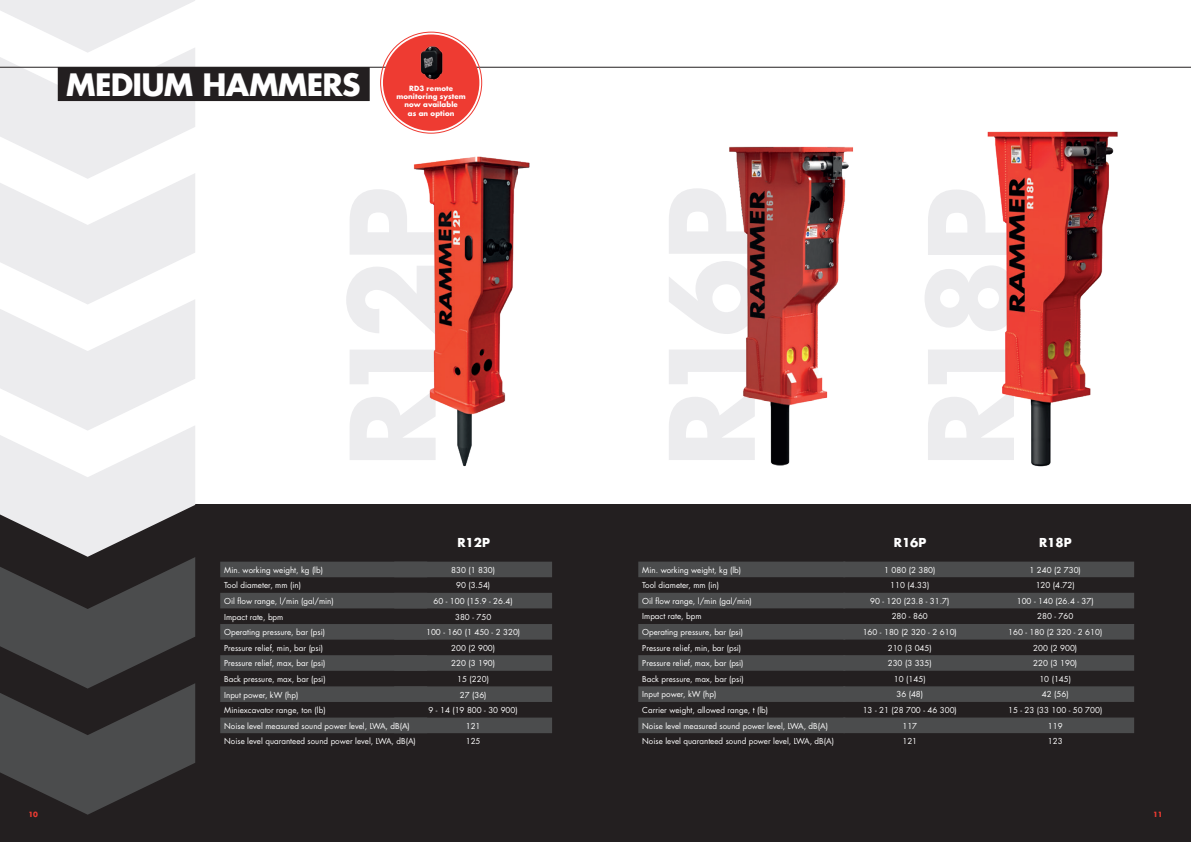
<style>
.page{position:relative;width:1191px;height:842px;background:#fff}
.page>*{position:absolute;margin:0;border:0;box-sizing:border-box;transform-origin:0 0}
.t1{font:700 30px "Futura Std";letter-spacing:-.025em;color:#fff}
.t2{font:700 12px "Futura Std";color:#fff}
.t3{font:8px/15.6px "Futura Std";color:#fff}
.t4{font:700 7px/8.4px "Futura Std";letter-spacing:.015em;color:#fff;text-align:center}
.t5{font:700 7px "Futura Std";color:#ee3b32}
</style>
<div class="page">
<div style="left:58px;top:67px;width:312px;height:34px;background:#231f20"></div>
<div style="left:0;top:505px;width:1191px;height:337px;background:#231f20"></div>
<hr style="left:0;top:67px;width:1191px;height:1px;background:#231f20">
<svg style="left:638px;top:562px;width:205px;height:171px"></svg>
<svg style="left:843px;top:562px;width:291px;height:171px;fill:#4b4c4d"></svg>
<img style="left:987px;top:131px;width:131px;height:336px">
<svg style="left:220px;top:562px;width:332px;height:171px"></svg>
<img style="left:391px;top:114px;width:139px;height:353px">
<img style="left:729px;top:146px;width:124px;height:320px">
<svg style="left:0;top:0;width:195px;height:815px"></svg>
<div style="left:383px;top:34px;width:96px;height:97px;background:#ee3b32;border-radius:50%"></div>
<img style="left:410px;top:37px;width:42px;height:43px">
<h1 class="t1" style="left:66px;top:64px;width:296px">MEDIUM HAMMERS</h1>
<p class="t4" style="left:396px;top:84px;width:71px">RD3 remote monitoring system now available<br>as an option</p>
<p class="t3" style="left:224px;top:562px;width:193px">Min. working weight, kg (lb)<br>Tool diameter, mm (in)<br>Oil flow range, l/min (gal/min)<br>Impact rate, bpm<br>Operating pressure, bar (psi)<br>Pressure relief, min, bar (psi)<br>Pressure relief, max, bar (psi)<br>Back pressure, max, bar (psi)<br>Input power, kW (hp)<br>Miniexcavator range, ton (lb)<br>Noise level measured sound power level, LWA, dB(A)<br>Noise level quaranteed sound power level, LWA, dB(A)</p>
<h2 class="t2" style="left:457px;top:534px;width:34px">R12P</h2>
<p class="t3" style="left:426px;top:562px;width:96px;text-align:center">830 (1 830)<br>90 (3.54)<br>60 - 100 (15.9 - 26.4)<br>380 - 750<br>100 - 160 (1 450 - 2 320)<br>200 (2 900)<br>220 (3 190)<br>15 (220)<br>27 (36)<br>9 - 14 (19 800 - 30 900)<br>121<br>125</p>
<h2 class="t2" style="left:894px;top:534px;width:34px">R16P</h2>
<h2 class="t2" style="left:1039px;top:534px;width:34px">R18P</h2>
<p class="t3" style="left:642px;top:562px;width:193px">Min. working weight, kg (lb)<br>Tool diameter, mm (in)<br>Oil flow range, l/min (gal/min)<br>Impact rate, bpm<br>Operating pressure, bar (psi)<br>Pressure relief, min, bar (psi)<br>Pressure relief, max, bar (psi)<br>Back pressure, max, bar (psi)<br>Input power, kW (hp)<br>Carrier weight, allowed range, t (lb)<br>Noise level measured sound power level, LWA, dB(A)<br>Noise level quaranteed sound power level, LWA, dB(A)</p>
<p class="t3" style="left:884px;top:562px;width:53px">1 080 (2 380)</p>
<p class="t3" style="left:1029px;top:562px;width:53px">1 240 (2 730)</p>
<p class="t3" style="left:890px;top:578px;width:41px">110 (4.33)</p>
<p class="t3" style="left:1035px;top:578px;width:41px">120 (4.72)</p>
<p class="t3" style="left:870px;top:593px;width:81px">90 - 120 (23.8 - 31.7)</p>
<p class="t3" style="left:1016px;top:593px;width:78px">100 - 140 (26.4 - 37)</p>
<p class="t3" style="left:891px;top:609px;width:38px">280 - 860</p>
<p class="t3" style="left:1037px;top:609px;width:38px">280 - 760</p>
<p class="t3" style="left:862px;top:624px;width:96px">160 - 180 (2 320 - 2 610)</p>
<p class="t3" style="left:1008px;top:624px;width:96px">160 - 180 (2 320 - 2 610)</p>
<p class="t3" style="left:887px;top:640px;width:46px">210 (3 045)</p>
<p class="t3" style="left:1033px;top:640px;width:46px">200 (2 900)</p>
<p class="t3" style="left:887px;top:656px;width:46px">230 (3 335)</p>
<p class="t3" style="left:1033px;top:656px;width:46px">220 (3 190)</p>
<p class="t3" style="left:894px;top:671px;width:33px">10 (145)</p>
<p class="t3" style="left:1039px;top:671px;width:33px">10 (145)</p>
<p class="t3" style="left:896px;top:687px;width:28px">36 (48)</p>
<p class="t3" style="left:1041px;top:687px;width:28px">42 (56)</p>
<p class="t3" style="left:862px;top:702px;width:96px">13 - 21 (28 700 - 46 300)</p>
<p class="t3" style="left:1008px;top:702px;width:96px">15 - 23 (33 100 - 50 700)</p>
<p class="t3" style="left:902px;top:718px;width:16px">117</p>
<p class="t3" style="left:1047px;top:718px;width:16px">119</p>
<p class="t3" style="left:902px;top:733px;width:16px">121</p>
<p class="t3" style="left:1047px;top:733px;width:16px">123</p>
<p class="t5" style="left:28px;top:809px;width:11px">10</p>
<p class="t5" style="left:1153px;top:809px;width:11px">11</p>
</div>
